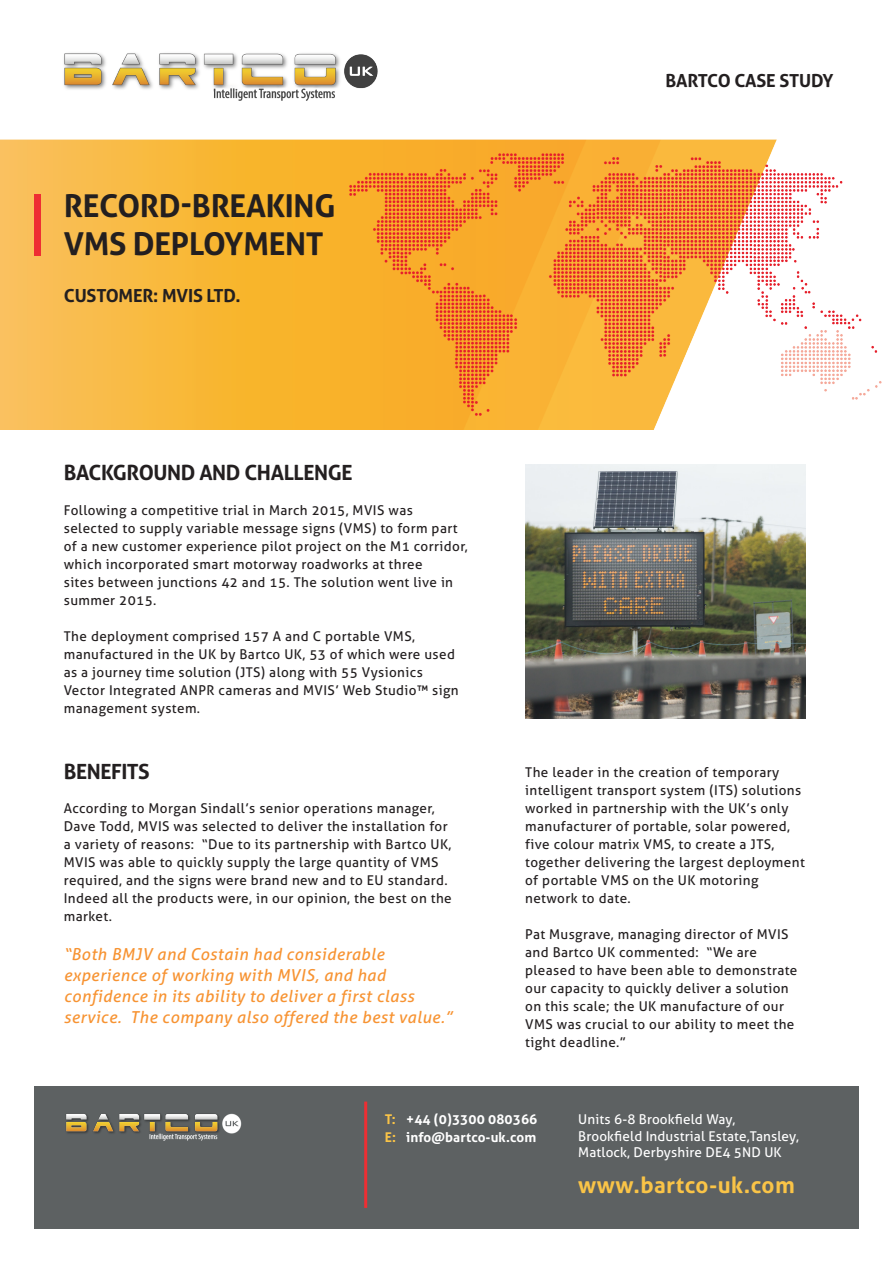
<style>
.page{position:relative;width:893px;height:1263px;background:#fff}
.page>*{position:absolute;margin:0;border:0;box-sizing:border-box;transform-origin:0 0}
.t1{font:700 31.5px "Aller";letter-spacing:-.01em;color:#231f20}
.t2{font:700 22.5px "Aller";letter-spacing:.02em;color:#fac447}
.t3{font:700 21px "Aller";letter-spacing:-.02em;color:#231f20}
.t4{font:700 18px "Aller";letter-spacing:-.01em;color:#231f20}
.t5{font:italic 16.5px/21px "Aller";letter-spacing:.03em;color:#f79332}
.t6{font:13.5px/18px "Aller";letter-spacing:.03em;color:#231f20}
.t7{font:13.5px/16.5px "Aller";letter-spacing:.01em;color:#fff}
.t8{font:700 13.5px/18px "Aller";letter-spacing:.01em;color:#fff}
.s1{color:#fac447}
</style>
<div class="page">
<img style="left:64px;top:53px;width:314px;height:48px">
<div style="left:34px;top:1087px;width:825px;height:142px;background:#5d6162"></div>
<img style="left:66px;top:1113px;width:176px;height:28px">
<hr style="left:364px;top:1101px;width:3px;height:107px;background:#ee2e33">
<img style="left:0;top:139px;width:882px;height:291px">
<div style="left:34px;top:194px;width:6px;height:61px;background:#ee2e33"></div>
<img style="left:525px;top:465px;width:281px;height:254px">
<p class="t1" style="left:64px;top:187px;width:273px">RECORD-BREAKING</p>
<p class="t1" style="left:64px;top:225px;width:261px">VMS DEPLOYMENT</p>
<p class="t4" style="left:64px;top:284px;width:178px">CUSTOMER: MVIS LTD.</p>
<p class="t4" style="left:665px;top:70px;width:170px">BARTCO CASE STUDY</p>
<p class="t3" style="left:64px;top:460px;width:290px">BACKGROUND AND CHALLENGE</p>
<p class="t6" style="left:64px;top:501px;width:405px">Following a competitive trial in March 2015, MVIS was selected to supply variable message signs (VMS) to form part of a new customer experience pilot project on the M1 corridor, which incorporated smart motorway roadworks at three<br>sites between junctions 42 and 15. The solution went live in summer 2015.</p>
<p class="t6" style="left:64px;top:627px;width:396px">The deployment comprised 157 A and C portable VMS, manufactured in the UK by Bartco UK, 53 of which were used as a journey time solution (JTS) along with 55 Vysionics Vector Integrated ANPR cameras and MVIS’ Web Studio™ sign management system.</p>
<p class="t3" style="left:64px;top:758px;width:88px">BENEFITS</p>
<p class="t6" style="left:64px;top:799px;width:389px">According to Morgan Sindall’s senior operations manager, Dave Todd, MVIS was selected to deliver the installation for a variety of reasons: “Due to its partnership with Bartco UK, MVIS was able to quickly supply the large quantity of VMS required, and the signs were brand new and to EU standard.<br>Indeed all the products were, in our opinion, the best on the market.</p>
<p class="t5" style="left:64px;top:944px;width:390px">“Both BMJV and Costain had considerable experience of working with MVIS, and had confidence in its ability to deliver a first class service. The company also offered the best value.”</p>
<p class="t6" style="left:525px;top:764px;width:281px">The leader in the creation of temporary intelligent transport system (ITS) solutions worked in partnership with the UK’s only manufacturer of portable, solar powered, five colour matrix VMS, to create a JTS, together delivering the largest deployment of portable VMS on the UK motoring network to date.</p>
<p class="t6" style="left:525px;top:926px;width:274px">Pat Musgrave, managing director of MVIS and Bartco UK commented: “We are pleased to have been able to demonstrate our capacity to quickly deliver a solution on this scale; the UK manufacture of our VMS was crucial to our ability to meet the tight deadline.”</p>
<p class="t8" style="left:385px;top:1110px;width:154px"><span class="s1">T:</span> +44 (0)3300 080366<br><span class="s1">E:</span> info@bartco-uk.com</p>
<p class="t7" style="left:578px;top:1111px;width:222px">Units 6-8 Brookfield Way,<br>Brookfield Industrial Estate,Tansley,<br>Matlock, Derbyshire DE4 5ND UK</p>
<h2 class="t2" style="left:578px;top:1171px;width:218px">www.bartco-uk.com</h2>
</div>
